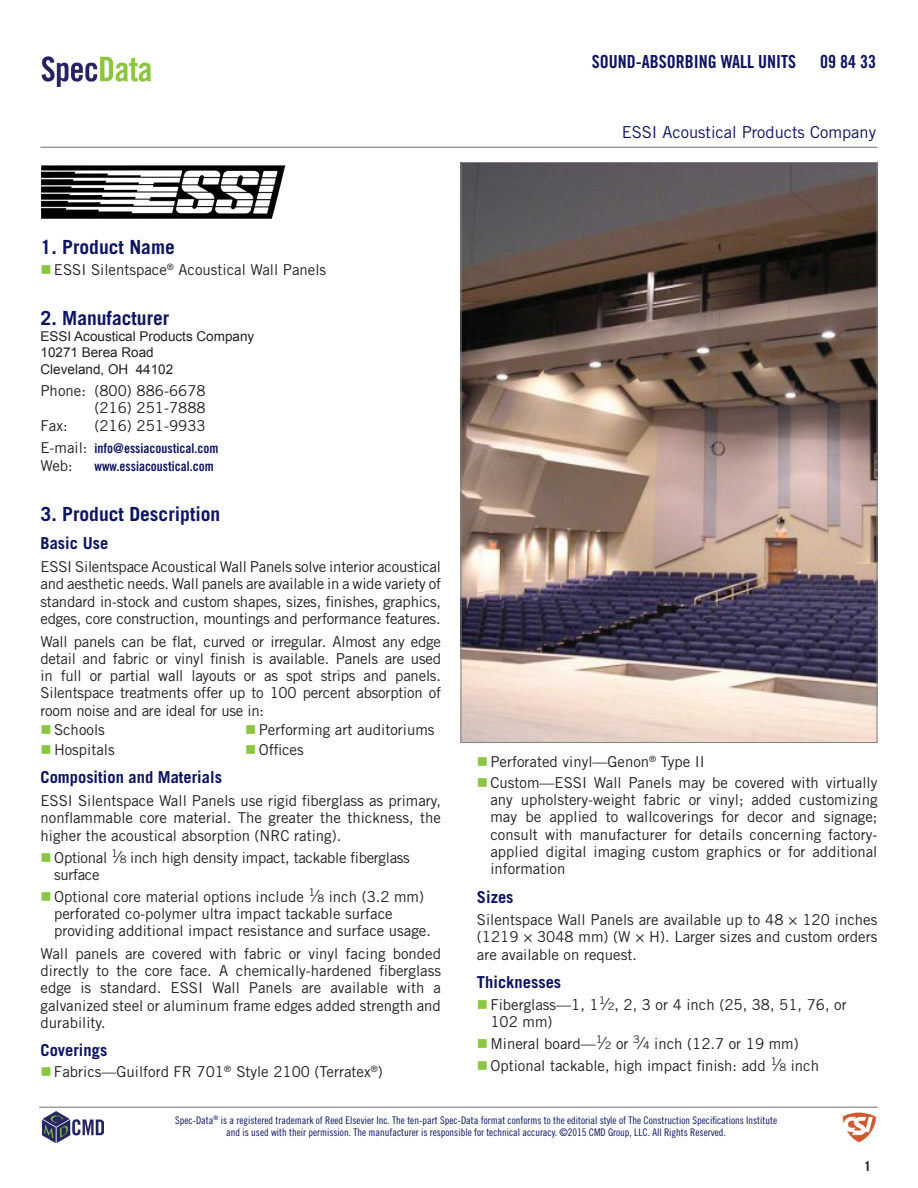
<style>
.page{position:relative;width:918px;height:1188px;background:#fff}
.page>*{position:absolute;margin:0;border:0;box-sizing:border-box;transform-origin:0 0}
.t1{font:700 19.5px "Trade Gothic";color:#0d1461}
.t2{font:18px "Trade Gothic Bd Cn No 20";color:#0d1461}
.t3{font:700 16.5px "Trade Gothic";color:#0d1461}
.t4{font:16.5px "Trade Gothic";color:#0d1461}
.t5{font:15px/17.2px "Trade Gothic";color:#231f20;text-align:justify}
.t6{font:15px/17.2px "Trade Gothic";letter-spacing:-.02em;color:#231f20}
.t7{font:13.5px/16.2px "Arial";color:#231f20}
.t8{font:13.5px "Trade Gothic Bd Cn No 20";color:#0d1461}
.t9{font:700 13.5px "Trade Gothic";color:#241e1b}
.t10{font:10.5px/12.6px "Trade Gothic Cn No 18";color:#0d1461;text-align:center}
.s1{font-family:"Trade Gothic";font-size:15px;color:#231f20}
.s2{font-size:16.5px}
.s3{font-size:10.5px}
</style>
<div class="page">
<hr style="left:40px;top:147px;width:838px;height:1px;background:#6c6d70">
<hr style="left:39px;top:1107px;width:838px;height:1px;background:#6c6d70">
<img style="left:41px;top:56px;width:110px;height:31px">
<img style="left:842px;top:1112px;width:35px;height:31px">
<img style="left:43px;top:1111px;width:61px;height:32px">
<img style="left:41px;top:165px;width:245px;height:54px">
<img style="left:462px;top:164px;width:413px;height:577px">
<p class="t2" style="left:592px;top:51px;width:205px">Sound-absorbing wall units</p>
<p class="t2" style="left:820px;top:51px;width:57px">09 84 33</p>
<p class="t4" style="left:622px;top:122px;width:256px">ESSI Acoustical Products Company</p>
<h1 class="t1" style="left:40px;top:235px;width:136px">1. Product Name</h1>
<p class="t5" style="left:54px;top:260px;width:274px">ESSI Silentspace<sup>®</sup> Acoustical Wall Panels</p>
<h1 class="t1" style="left:40px;top:306px;width:130px">2. Manufacturer</h1>
<p class="t7" style="left:40px;top:328px;width:215px">ESSI Acoustical Products Company<br>10271 Berea Road<br>Cleveland, OH 44102</p>
<p class="t5" style="left:40px;top:382px;width:167px">Phone: (800) 886-6678</p>
<p class="t5" style="left:94px;top:399px;width:113px">(216) 251-7888</p>
<p class="t5" style="left:40px;top:417px;width:29px">Fax:</p>
<p class="t5" style="left:94px;top:417px;width:113px">(216) 251-9933</p>
<p class="t8" style="left:40px;top:440px;width:179px"><span class="s1">E-mail:</span> info@essiacoustical.com</p>
<p class="t5" style="left:40px;top:456px;width:34px">Web:</p>
<p class="t8" style="left:94px;top:458px;width:121px">www.essiacoustical.com</p>
<h1 class="t1" style="left:40px;top:502px;width:181px">3. Product Description</h1>
<p class="t3" style="left:40px;top:533px;width:69px">Basic Use</p>
<p class="t5" style="left:40px;top:558px;width:402px">ESSI Silentspace Acoustical Wall Panels solve interior acoustical and aesthetic needs. Wall panels are available in a wide variety of standard in-stock and custom shapes, sizes, finishes, graphics, edges, core construction, mountings and performance features.</p>
<p class="t5" style="left:40px;top:632px;width:402px">Wall panels can be flat, curved or irregular. Almost any edge detail and fabric or vinyl finish is available. Panels are used in full or partial wall layouts or as spot strips and panels.<br>Silentspace treatments offer up to 100 percent absorption of room noise and are ideal for use in:</p>
<p class="t5" style="left:54px;top:720px;width:62px;line-height:19.8px">Schools<br>Hospitals</p>
<p class="t5" style="left:259px;top:720px;width:177px;line-height:19.8px">Performing art auditoriums<br>Offices</p>
<p class="t3" style="left:40px;top:767px;width:183px">Composition and Materials</p>
<p class="t5" style="left:40px;top:792px;width:402px">ESSI Silentspace Wall Panels use rigid fiberglass as primary, nonflammable core material. The greater the thickness, the higher the acoustical absorption (NRC rating).</p>
<p class="t6" style="left:54px;top:848px;width:357px">Optional <sup>1</sup><span class="s2">⁄</span><span class="s3">8</span> inch high density impact, tackable fiberglass surface</p>
<p class="t5" style="left:54px;top:888px;width:379px;text-align:left">Optional core material options include <sup>1</sup><span class="s2">⁄</span><span class="s3">8</span> inch (3.2 mm) perforated co-polymer ultra impact tackable surface providing additional impact resistance and surface usage.</p>
<p class="t5" style="left:41px;top:945px;width:402px">Wall panels are covered with fabric or vinyl facing bonded directly to the core face. A chemically-hardened fiberglass edge is standard. ESSI Wall Panels are available with a galvanized steel or aluminum frame edges added strength and durability.</p>
<p class="t3" style="left:40px;top:1040px;width:68px">Coverings</p>
<p class="t5" style="left:54px;top:1063px;width:330px">Fabrics—Guilford FR 701<sup>®</sup> Style 2100 (Terratex<sup>®</sup>)</p>
<p class="t5" style="left:490px;top:752px;width:388px;line-height:20.5px">Perforated vinyl—Genon<sup>®</sup> Type II<br>Custom—ESSI Wall Panels may be covered with virtually</p>
<p class="t5" style="left:490px;top:791px;width:389px">any upholstery-weight fabric or vinyl; added customizing may be applied to wallcoverings for decor and signage; consult with manufacturer for details concerning factory&shy;applied digital imaging custom graphics or for additional information</p>
<p class="t3" style="left:477px;top:887px;width:38px">Sizes</p>
<p class="t5" style="left:477px;top:911px;width:402px">Silentspace Wall Panels are available up to 48 × 120 inches (1219 × 3048 mm) (W × H). Larger sizes and custom orders are available on request.</p>
<p class="t3" style="left:477px;top:972px;width:86px">Thicknesses</p>
<p class="t5" style="left:490px;top:996px;width:358px">Fiberglass—1, 1<sup>1</sup><span class="s2">⁄</span><span class="s3">2</span>, 2, 3 or 4 inch (25, 38, 51, 76, or<br>102 mm)</p>
<p class="t5" style="left:490px;top:1033px;width:330px;line-height:22px">Mineral board—<sup>1</sup><span class="s2">⁄</span><span class="s3">2</span> or <sup>3</sup><span class="s2">⁄</span><span class="s3">4</span> inch (12.7 or 19 mm)<br>Optional tackable, high impact finish: add <sup>1</sup><span class="s2">⁄</span><span class="s3">8</span> inch</p>
<p class="t10" style="left:175px;top:1114px;width:604px">Spec-Data<sup>®</sup> is a registered trademark of Reed Elsevier Inc. The ten-part Spec-Data format conforms to the editorial style of The Construction Specifications Institute and is used with their permission. The manufacturer is responsible for technical accuracy. ©2015 CMD Group, LLC. All Rights Reserved.</p>
<p class="t9" style="left:864px;top:1157px;width:9px">1</p>
</div>
